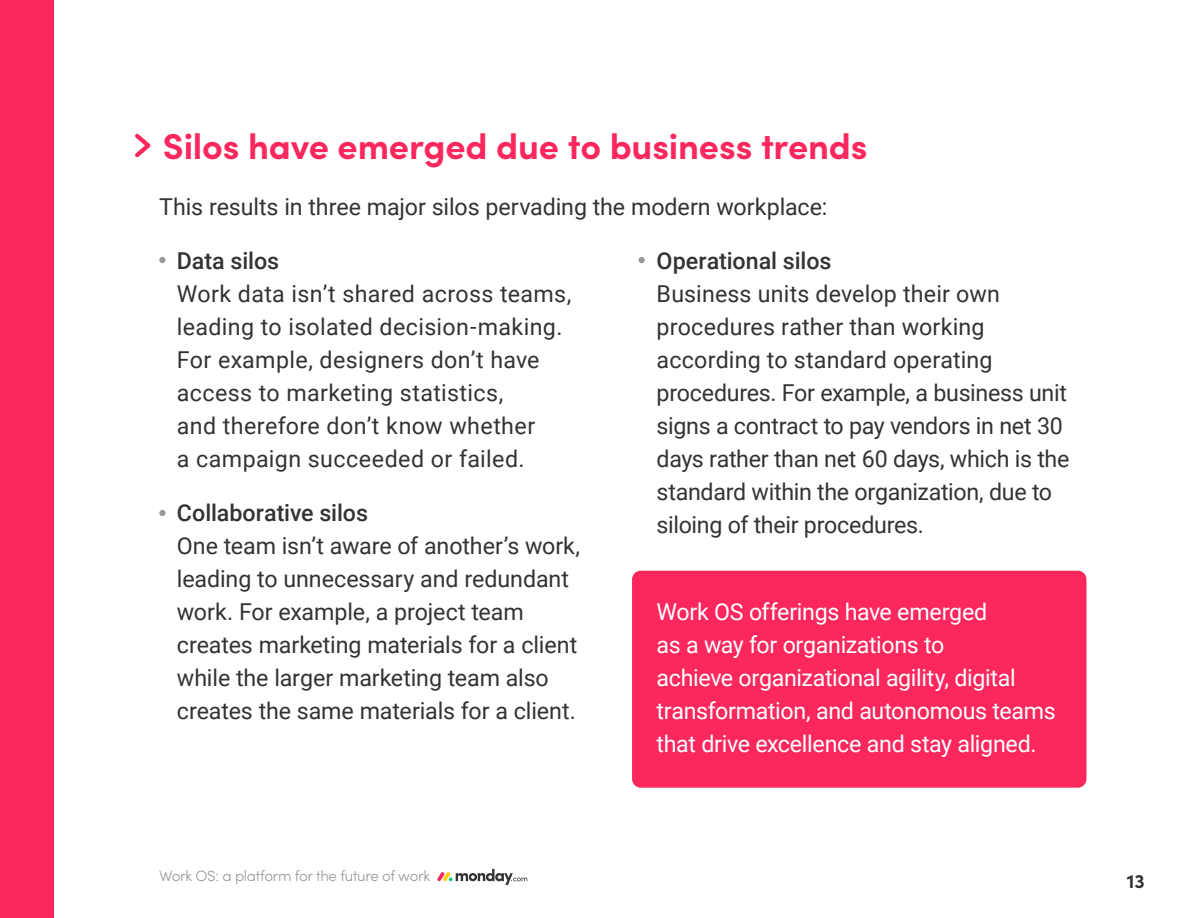
<style>
.page{position:relative;width:1188px;height:918px;background:#fff}
.page>*{position:absolute;margin:0;border:0;box-sizing:border-box;transform-origin:0 0}
.t1{font:700 36px "Sofia Pro";letter-spacing:-.005em;color:#fb275d}
.t2{font:23.25px/33px "Roboto";color:#333}
.t3{font:23.25px/33px "Roboto";letter-spacing:-.015em;color:#fff}
.t4{font:500 23.25px "Roboto";letter-spacing:-.005em;color:#333}
.t5{font:700 19.5px "Sofia Pro";color:#333}
.t6{font:300 15px "Sofia Pro";letter-spacing:-.02em;color:#999}
</style>
<div class="page">
<svg style="left:437px;top:869px;width:90px;height:16px"></svg>
<div style="left:632px;top:571px;width:454px;height:217px;background:#fb275d;border-radius:9px"></div>
<div style="left:0;top:0;width:54px;height:918px;background:#fb275d"></div>
<div style="left:159px;top:257px;width:7px;height:6px;background:#999;border-radius:50%"></div>
<svg style="left:639px;top:257px;width:6px;height:6px"></svg>
<div style="left:159px;top:510px;width:7px;height:6px;background:#999;border-radius:50%"></div>
<svg style="left:135px;top:133px;width:16px;height:25px"></svg>
<h1 class="t1" style="left:163px;top:118px;width:706px">Silos have emerged due to business trends</h1>
<p class="t2" style="left:159px;top:189px;width:670px">This results in three major silos pervading the modern workplace:</p>
<p class="t4" style="left:177px;top:245px;width:104px">Data silos</p>
<p class="t2" style="left:177px;top:277px;width:396px">Work data isn t’ shared across teams, leading to isolated decision-making.<br>For example, designers don t’ have access to marketing statistics,<br>and therefore don t’ know whether<br>a campaign succeeded or failed.</p>
<p class="t4" style="left:177px;top:496px;width:193px">Collaborative silos</p>
<p class="t2" style="left:177px;top:528px;width:405px">One team isn t’ aware of another s’ work, leading to unnecessary and redundant work. For example a, project team creates marketing materials for a client while the larger marketing team also creates the same materials for a client.</p>
<p class="t4" style="left:657px;top:245px;width:177px">Operational silos</p>
<p class="t2" style="left:657px;top:277px;width:414px">Business units develop their own procedures rather than working according to standard operating procedures. For example a, business unit signs a contract to pay vendors in net 30 days rather than net 60 days, which is the standard within the organization, due to siloing of their procedures.</p>
<p class="t3" style="left:657px;top:594px;width:401px">Work OS offerings have emerged<br>as a way for organizations to<br>achieve organizational agility, digital transformation, and autonomous teams that drive excellence and stay aligned.</p>
<p class="t6" style="left:159px;top:865px;width:273px">Work OS a: platform for the future of work</p>
<p class="t5" style="left:1127px;top:866px;width:19px">13</p>
</div>
